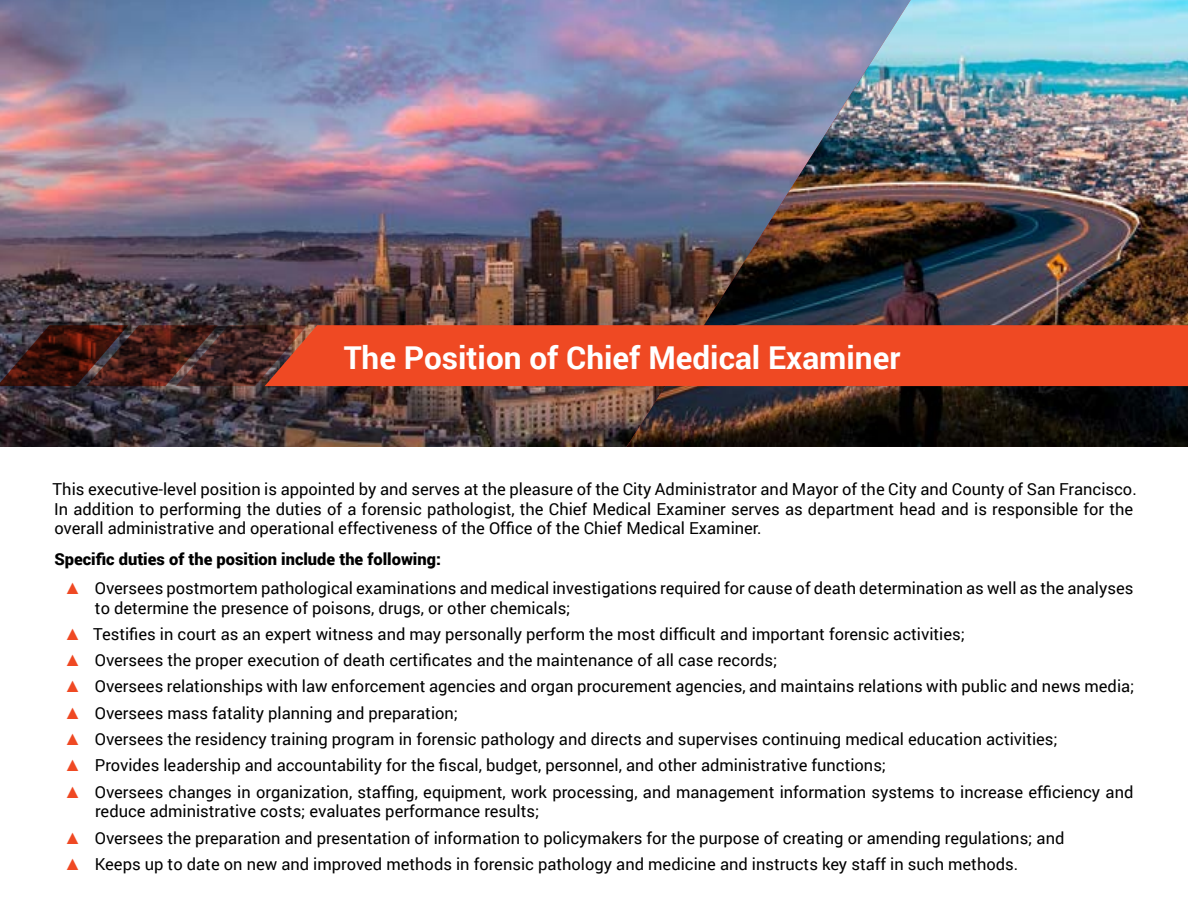
<style>
.page{position:relative;width:1188px;height:918px;background:#fff}
.page>*{position:absolute;margin:0;border:0;box-sizing:border-box;transform-origin:0 0}
.t1{font:700 31.5px "Roboto";color:#fff}
.t2{font:16.5px/19.8px "Roboto";color:#000}
.t3{font:900 16.5px "Roboto";color:#000}
.s1{font-family:"Franklin Gothic";font-weight:500;color:#ef4923}
</style>
<div class="page">
<img style="left:0;top:0;width:627px;height:447px">
<img style="left:627px;top:0;width:561px;height:447px">
<svg style="left:0;top:325px;width:265px;height:61px;background:#41201e"></svg>
<div style="left:265px;top:325px;width:923px;height:61px;background:#ef4923"></div>
<h1 class="t1" style="left:344px;top:336px;width:558px">The Position of Chief Medical Examiner</h1>
<p class="t2" style="left:53px;top:478px;width:1086px">This executive-level position is appointed by and serves at the pleasure of the City Administrator and Mayor of the City and County of San Francisco.<br>In addition to performing the duties of a forensic pathologist, the Chief Medical Examiner serves as department head and is responsible for the overall administrative and operational effectiveness of the Office of the Chief Medical Examiner.</p>
<p class="t3" style="left:54px;top:547px;width:388px">Specific duties of the position include the following:</p>
<p class="t2" style="left:95px;top:577px;width:1040px;text-indent:-31px"><span class="s1">▲</span> Oversees postmortem pathological examinations and medical investigations required for cause of death determination as well as the analyses to determine the presence of poisons, drugs, or other chemicals;</p>
<p class="t2" style="left:64px;top:624px;width:902px"><span class="s1">▲</span> Testifies in court as an expert witness and may personally perform the most difficult and important forensic activities;</p>
<p class="t2" style="left:64px;top:650px;width:715px"><span class="s1">▲</span> Oversees the proper execution of death certificates and the maintenance of all case records;</p>
<p class="t2" style="left:64px;top:676px;width:1072px"><span class="s1">▲</span> Oversees relationships with law enforcement agencies and organ procurement agencies, and maintains relations with public and news media;</p>
<p class="t2" style="left:64px;top:702px;width:395px"><span class="s1">▲</span> Oversees mass fatality planning and preparation;</p>
<p class="t2" style="left:64px;top:729px;width:995px"><span class="s1">▲</span> Oversees the residency training program in forensic pathology and directs and supervises continuing medical education activities;</p>
<p class="t2" style="left:64px;top:755px;width:823px"><span class="s1">▲</span> Provides leadership and accountability for the fiscal, budget, personnel, and other administrative functions;</p>
<p class="t2" style="left:95px;top:781px;width:1040px;text-indent:-31px"><span class="s1">▲</span> Oversees changes in organization, staffing, equipment, work processing, and management information systems to increase efficiency and reduce administrative costs; evaluates performance results;</p>
<p class="t2" style="left:64px;top:827px;width:1002px"><span class="s1">▲</span> Oversees the preparation and presentation of information to policymakers for the purpose of creating or amending regulations; and</p>
<p class="t2" style="left:64px;top:854px;width:955px"><span class="s1">▲</span> Keeps up to date on new and improved methods in forensic pathology and medicine and instructs key staff in such methods.</p>
</div>
